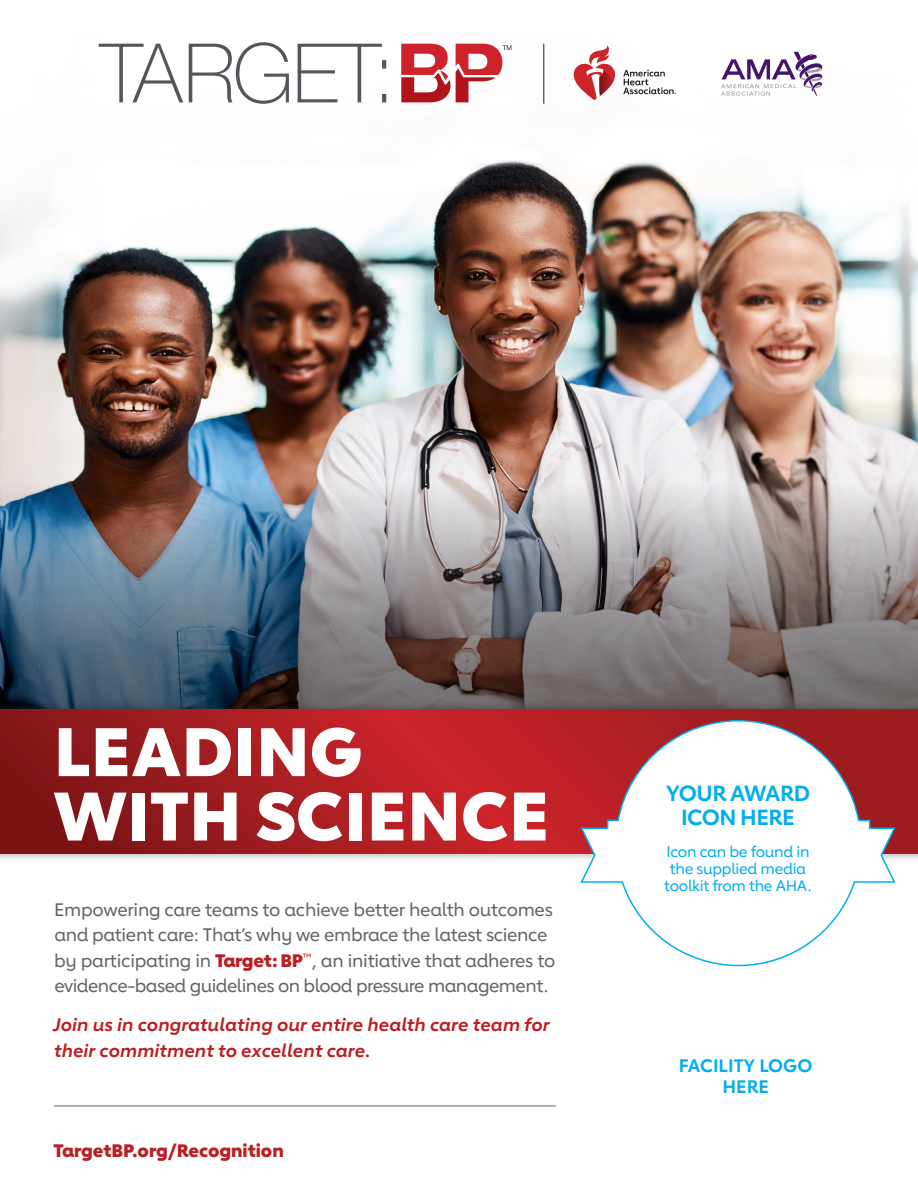
<style>
.page{position:relative;width:918px;height:1188px;background:#fff}
.page>*{position:absolute;margin:0;border:0;box-sizing:border-box;transform-origin:0 0}
.t1{font:800 67.5px/64.3px "Lub Dub";letter-spacing:.01em;color:#fff}
.t2{font:700 21.75px/23.4px "Lub Dub";letter-spacing:-.025em;color:#00aeef;text-align:center}
.t3{font:500 18px/25.5px "Lub Dub";letter-spacing:-.02em;color:#636366}
.t4{font:italic 700 18px/25.5px "Lub Dub";letter-spacing:.005em;color:#bb1f23}
.t5{font:800 18px "Lub Dub";color:#bb1f23}
.t6{font:700 18px/21px "Lub Dub";color:#00aeef;text-align:center}
.t7{font:500 15.15px/16.8px "Lub Dub";letter-spacing:-.02em;color:#00aeef;text-align:center}
.s1{font-weight:800;color:#bb1f23}
</style>
<div class="page">
<img style="left:0;top:43px;width:918px;height:324px">
<img style="left:0;top:367px;width:918px;height:333px">
<svg style="left:99px;top:44px;width:84px;height:58px"></svg>
<svg style="left:189px;top:42px;width:100px;height:62px"></svg>
<svg style="left:298px;top:44px;width:88px;height:58px"></svg>
<svg style="left:401px;top:44px;width:49px;height:58px"></svg>
<svg style="left:456px;top:44px;width:55px;height:58px"></svg>
<hr style="left:544px;top:44px;width:1px;height:60px;background:#231f20">
<svg style="left:721px;top:52px;width:101px;height:44px"></svg>
<svg style="left:623px;top:70px;width:53px;height:24px"></svg>
<svg style="left:571px;top:45px;width:46px;height:55px"></svg>
<hr style="left:54px;top:1106px;width:502px;height:1px;background:#636366">
<div style="left:0;top:700px;width:918px;height:163px;background:#231f20;opacity:.49"></div>
<svg style="left:0;top:710px;width:918px;height:143px;background:#a71d21"></svg>
<svg style="left:579px;top:719px;width:318px;height:248px"></svg>
<p class="t1" style="left:54px;top:719px;width:497px">LEADING<br>WITH SCIENCE</p>
<p class="t3" style="left:54px;top:896px;width:503px">Empowering care teams to achieve better health outcomes and patient care: That’s why we embrace the latest science by participating in <span class="s1">Target: BP</span><sup>™</sup>, an initiative that adheres to evidence-based guidelines on blood pressure management.</p>
<p class="t4" style="left:53px;top:1012px;width:498px">Join us in congratulating our entire health care team for their commitment to excellent care.</p>
<p class="t5" style="left:54px;top:1139px;width:232px">TargetBP.org/Recognition</p>
<p class="t2" style="left:666px;top:782px;width:146px">YOUR AWARD<br>ICON HERE</p>
<p class="t7" style="left:664px;top:843px;width:149px">Icon can be found in the supplied media toolkit from the AHA.</p>
<p class="t6" style="left:679px;top:1055px;width:135px">FACILITY LOGO<br>HERE</p>
</div>
